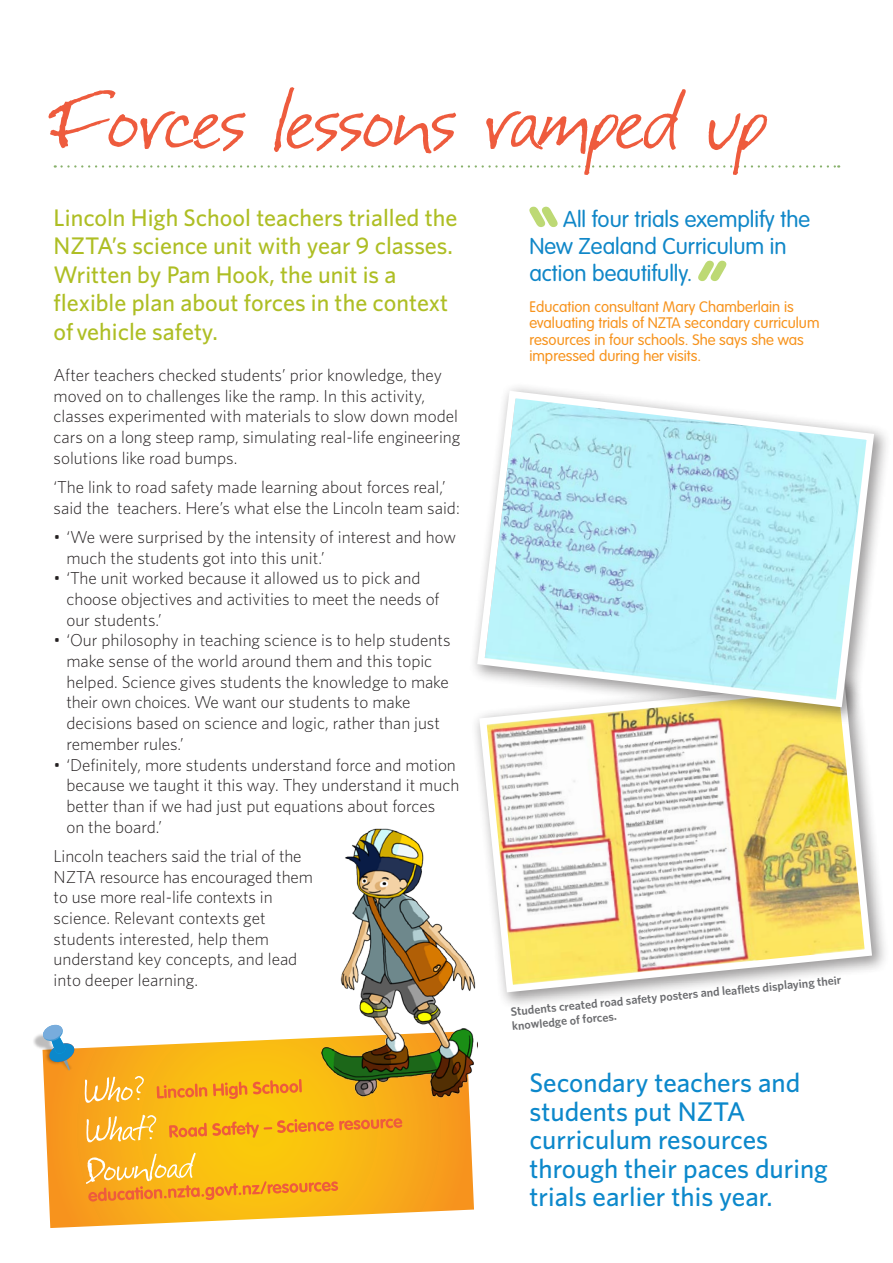
<style>
.page{position:relative;width:893px;height:1263px;background:#fff}
.page>*{position:absolute;margin:0;border:0;box-sizing:border-box;transform-origin:0 0}
.t1{font:500 27px/28.5px "Whitney";color:#0c88cb}
.t2{font:500 24px/28.5px "Whitney";color:#aebe24}
.t3{font:300 22.5px/27px "VAG Rounded";color:#1087c8}
.t4{font:300 17.25px/20.7px "Whitney";color:#231f20}
.t5{font:300 15px/16.5px "VAG Rounded";color:#f7931d}
.t6{font:600 12px/13.5px "Whitney";color:#6c6d70}
</style>
<div class="page">
<svg style="left:43px;top:1037px;width:431px;height:191px;background:#f9b936"></svg>
<svg style="left:771px;top:165px;width:68px;height:3px"></svg>
<svg style="left:48px;top:87px;width:719px;height:88px"></svg>
<svg style="left:529px;top:207px;width:29px;height:20px"></svg>
<svg style="left:698px;top:261px;width:28px;height:20px"></svg>
<div style="left:470px;top:672px;width:419px;height:337px;background:#231f20;opacity:.45"></div>
<svg style="left:476px;top:724px;width:400px;height:272px"></svg>
<div style="left:469px;top:382px;width:422px;height:342px;background:#231f20;opacity:.45"></div>
<svg style="left:473px;top:387px;width:405px;height:324px"></svg>
<img style="left:33px;top:1034px;width:44px;height:46px">
<svg style="left:42px;top:1025px;width:34px;height:45px"></svg>
<svg style="left:86px;top:1153px;width:252px;height:49px;background:#f8b321"></svg>
<svg style="left:169px;top:1118px;width:233px;height:20px;background:#f6a51b"></svg>
<svg style="left:86px;top:1115px;width:70px;height:27px;background:#f9be4a"></svg>
<svg style="left:157px;top:1079px;width:145px;height:20px;background:#f6a41c"></svg>
<svg style="left:85px;top:1076px;width:59px;height:27px;background:#f9bb49"></svg>
<img style="left:317px;top:828px;width:160px;height:288px">
<h2 class="t2" style="left:54px;top:203px;width:405px">Lincoln High School teachers trialled the NZTA’s science unit with year 9 classes.<br>Written by Pam Hook, the unit is a flexible plan about forces in the context of vehicle safety.</h2>
<p class="t4" style="left:54px;top:364px;width:408px">After teachers checked students’ prior knowledge, they moved on to challenges like the ramp. In this activity, classes experimented with materials to slow down model cars on a long steep ramp, simulating real-life engineering solutions like road bumps.</p>
<p class="t4" style="left:54px;top:476px;width:408px">‘The link to road safety made learning about forces real,’ said the teachers. Here’s what else the Lincoln team said:</p>
<p class="t4" style="left:66px;top:526px;width:391px;text-indent:-13px">• ‘We were surprised by the intensity of interest and how much the students got into this unit.’</p>
<p class="t4" style="left:66px;top:567px;width:375px;text-indent:-13px">• ‘The unit worked because it allowed us to pick and choose objectives and activities to meet the needs of our students.’</p>
<p class="t4" style="left:66px;top:629px;width:386px;text-indent:-13px">• ‘Our philosophy in teaching science is to help students make sense of the world around them and this topic helped. Science gives students the knowledge to make their own choices. We want our students to make decisions based on science and logic, rather than just remember rules.’</p>
<p class="t4" style="left:66px;top:754px;width:394px;text-indent:-13px">• ‘Definitely, more students understand force and motion because we taught it this way. They understand it much better than if we had just put equations about forces<br>on the board.’</p>
<p class="t4" style="left:54px;top:845px;width:261px">Lincoln teachers said the trial of the<br>NZTA resource has encouraged them to use more real-life contexts in science. Relevant contexts get students interested, help them understand key concepts, and lead into deeper learning.</p>
<h3 class="t3" style="left:529px;top:206px;width:282px;text-indent:34px">All four trials exemplify the<br>New Zealand Curriculum in action beautifully.</h3>
<p class="t5" style="left:529px;top:298px;width:292px">Education consultant Mary Chamberlain is evaluating trials of NZTA secondary curriculum resources in four schools. She says she was impressed during her visits.</p>
<p class="t6" style="left:510px;top:1006px;width:336px;rotate:-6deg">S tude nts c re ate d road s afe ty p os te rs and le afl e ts dis p laying the ir k nowle dge of forc e s .</p>
<h1 class="t1" style="left:529px;top:1068px;width:300px">Secondary teachers and students put NZTA curriculum resources through their paces during trials earlier this year.</h1>
</div>
